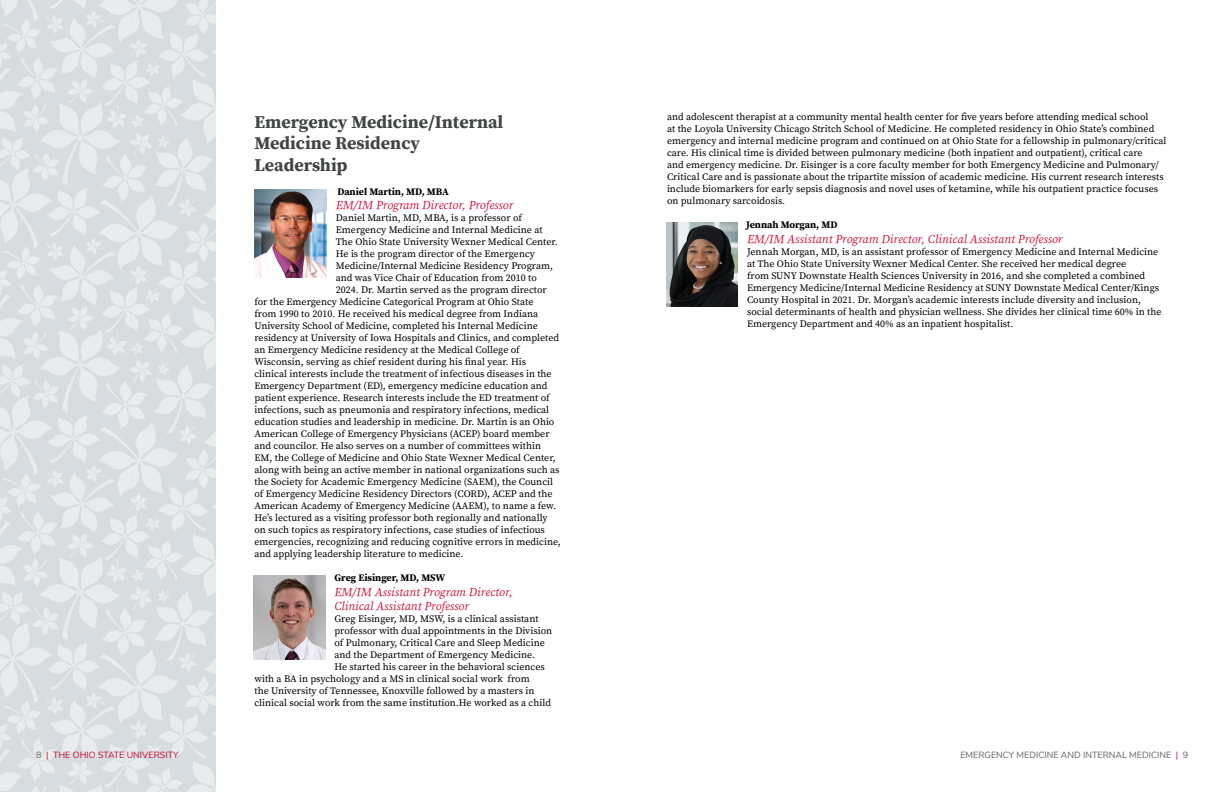
<style>
.page{position:relative;width:1224px;height:792px;background:#fff}
.page>*{position:absolute;margin:0;border:0;box-sizing:border-box;transform-origin:0 0}
.t1{font:18px/21.6px "Buckeye Serif 2 Bold 2";color:#414544}
.t2{font:italic 12px/14.4px "Buckeye Serif 2";color:#cd163f}
.t3{font:10px/12px "Buckeye Serif 2 Regular 2";color:#000}
.t4{font:10px "Buckeye Serif 2";color:#000}
.t5{font:700 10px "Buckeye Serif 2";color:#000}
.t6{font:9px "Buckeye Sans 2";color:#606160}
.t7{font:9px "Buckeye Sans 2";color:#c00630}
.s1{font-family:"Buckeye Serif 2"}
.s2{color:#606160}
.s3{color:#c00630}
</style>
<div class="page">
<img style="left:0;top:0;width:216px;height:792px">
<img style="left:255px;top:190px;width:72px;height:87px">
<img style="left:253px;top:575px;width:72px;height:84px">
<img style="left:666px;top:223px;width:72px;height:84px">
<h1 class="t1" style="left:254px;top:112px;width:250px">Emergency Medicine/Internal<br>Medicine Residency</h1>
<h1 class="t1" style="left:254px;top:155px;width:95px">Leadership</h1>
<h2 class="t5" style="left:337px;top:186px;width:113px">Daniel Martin, MD, MBA</h2>
<h2 class="t2" style="left:336px;top:199px;width:179px">EM/IM Program Director, Professor</h2>
<p class="t4" style="left:336px;top:212px;width:188px">Daniel Martin, MD, MBA, is a professor of</p>
<p class="t3" style="left:336px;top:224px;width:208px">Emergency Medicine and Internal Medicine at</p>
<p class="t3" style="left:336px;top:236px;width:223px">The Ohio State University Wexner Medical Center.</p>
<p class="t3" style="left:336px;top:248px;width:201px">He is the program director of the Emergency</p>
<p class="t3" style="left:336px;top:260px;width:219px">Medicine/Internal Medicine Residency Program,</p>
<p class="t3" style="left:336px;top:272px;width:203px">and was Vice Chair of Education from 2010 to</p>
<p class="t3" style="left:336px;top:284px;width:213px">2024. Dr. Martin served as the program director</p>
<p class="t3" style="left:254px;top:296px;width:281px">for the Emergency Medicine Categorical Program at Ohio State</p>
<p class="t3" style="left:254px;top:308px;width:285px">from 1990 to 2010. He received his medical degree from Indiana</p>
<p class="t3" style="left:254px;top:320px;width:285px">University School of Medicine, completed his Internal Medicine</p>
<p class="t3" style="left:254px;top:332px;width:306px">residency at University of Iowa Hospitals and Clinics, and completed</p>
<p class="t3" style="left:254px;top:344px;width:267px">an Emergency Medicine residency at the Medical College of</p>
<p class="t4" style="left:254px;top:356px;width:273px">Wisconsin, serving as chief resident during his final year. His</p>
<p class="t3" style="left:254px;top:368px;width:299px">clinical interests include the treatment of infectious diseases in the</p>
<p class="t3" style="left:254px;top:380px;width:295px">Emergency Department (ED), emergency medicine education and</p>
<p class="t3" style="left:254px;top:392px;width:297px">patient experience. Research interests include the ED treatment of</p>
<p class="t3" style="left:254px;top:404px;width:296px">infections, such as pneumonia and respiratory infections, medical</p>
<p class="t3" style="left:254px;top:416px;width:302px">education studies and leadership in medicine. Dr. Martin is an Ohio</p>
<p class="t3" style="left:254px;top:428px;width:297px">American College of Emergency Physicians (ACEP) board member</p>
<p class="t3" style="left:254px;top:440px;width:288px">and councilor. He also serves on a number of committees within</p>
<p class="t3" style="left:254px;top:452px;width:303px">EM, the College of Medicine and Ohio State Wexner Medical Center,</p>
<p class="t4" style="left:254px;top:464px;width:307px">along with being an active member in national organizations such as</p>
<p class="t3" style="left:254px;top:476px;width:300px">the Society for Academic Emergency Medicine (SAEM), the Council</p>
<p class="t3" style="left:254px;top:488px;width:300px">of Emergency Medicine Residency Directors (CORD), ACEP and the</p>
<p class="t3" style="left:254px;top:500px;width:303px">American Academy of Emergency Medicine (AAEM), to name a few.</p>
<p class="t3" style="left:254px;top:512px;width:295px">He’s lectured as a visiting professor both regionally and nationally</p>
<p class="t3" style="left:254px;top:524px;width:292px">on such topics as respiratory infections, case studies of infectious</p>
<p class="t4" style="left:254px;top:536px;width:308px">emergencies, recognizing and reducing cognitive errors in medicine,</p>
<p class="t3" style="left:254px;top:548px;width:210px">and applying leadership literature to medicine.</p>
<h3 class="t5" style="left:334px;top:572px;width:112px">Greg Eisinger, MD, MSW</h3>
<h2 class="t2" style="left:334px;top:585px;width:180px">EM/IM Assistant Program Director,<br>Clinical Assistant Professor</h2>
<p class="t3" style="left:334px;top:613px;width:206px">Greg Eisinger, MD, MSW, is a clinical assistant</p>
<p class="t3" style="left:334px;top:625px;width:219px">professor with dual appointments in the Division</p>
<p class="t3" style="left:334px;top:637px;width:212px">of Pulmonary, Critical Care and Sleep Medicine</p>
<p class="t3" style="left:334px;top:649px;width:202px">and the Department of Emergency Medicine.</p>
<p class="t3" style="left:334px;top:661px;width:212px">He started his career in the behavioral sciences</p>
<p class="t4" style="left:254px;top:673px;width:277px">with a BA in psychology and a MS in clinical social work from</p>
<p class="t3" style="left:254px;top:685px;width:282px">the University of Tennessee, Knoxville followed by a masters in</p>
<p class="t3" style="left:254px;top:697px;width:298px">clinical social work from the same institution.He worked as a child</p>
<p class="t3" style="left:667px;top:111px;width:501px"><span class="s1">and adolescent therapist at a community mental health center for five years before attending medical school<br></span>at the Loyola University Chicago Stritch School of Medicine. He completed residency in Ohio State’s combined emergency and internal medicine program and continued on at Ohio State for a fellowship in pulmonary/critical care. His clinical time is divided between pulmonary medicine (both inpatient and outpatient), critical care<br>and emergency medicine. Dr. Eisinger is a core faculty member for both Emergency Medicine and Pulmonary/ Critical Care and is passionate about the tripartite mission of academic medicine. His current research interests include biomarkers for early sepsis diagnosis and novel uses of ketamine, while his outpatient practice focuses on pulmonary sarcoidosis.</p>
<h3 class="t5" style="left:746px;top:219px;width:93px">Jennah Morgan, MD</h3>
<h2 class="t2" style="left:747px;top:232px;width:317px">EM/IM Assistant Program Director, Clinical Assistant Professor</h2>
<p class="t3" style="left:747px;top:246px;width:416px">Jennah Morgan, MD, is an assistant professor of Emergency Medicine and Internal Medicine at The Ohio State University Wexner Medical Center. She received her medical degree<br>from SUNY Downstate Health Sciences University in 2016, and she completed a combined Emergency Medicine/Internal Medicine Residency at SUNY Downstate Medical Center/Kings County Hospital in 2021. Dr. Morgan’s academic interests include diversity and inclusion, social determinants of health and physician wellness. She divides her clinical time 60% in the Emergency Department and 40% as an inpatient hospitalist.</p>
<p class="t7" style="left:36px;top:749px;width:144px"><span class="s2">8</span> | THE OHIO STATE UNIVERSITY</p>
<p class="t6" style="left:960px;top:749px;width:229px">EMERGENCY MEDICINE AND INTERNAL MEDICINE <span class="s3">|</span> 9</p>
</div>
